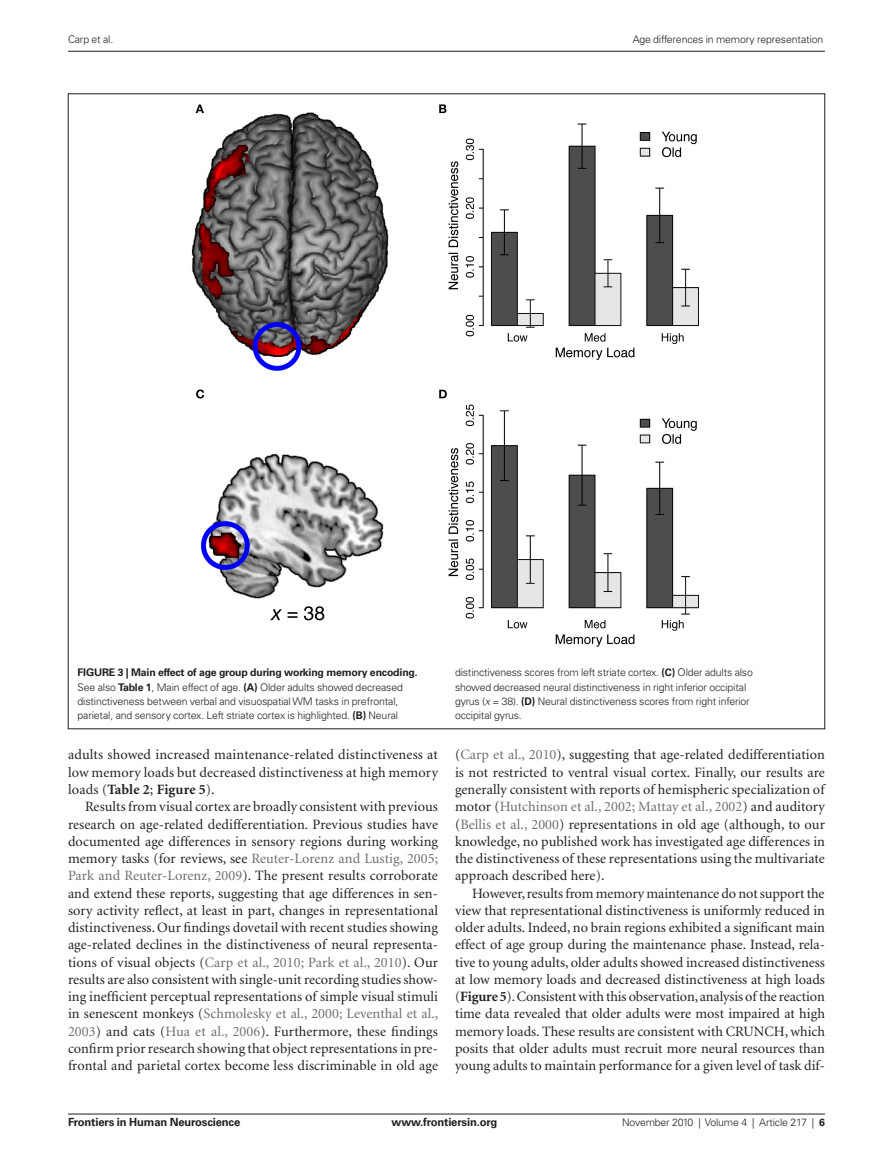
<style>
.page{position:relative;width:893px;height:1170px;background:#fff}
.page>*{position:absolute;margin:0;border:0;box-sizing:border-box;transform-origin:0 0}
.ART_tx{font:14.25px/17.2px "Minion";letter-spacing:.005em;color:#231f20;text-align:justify}
.ART_tx1{font:14.25px/17.2px "Minion";letter-spacing:.01em;color:#231f20;text-align:justify}
.t1{font:700 11.25px "Univers";letter-spacing:-.015em;color:#231f20}
.FIGURE_tx{font:300 10.5px/14.2px "Univers";letter-spacing:-.015em;color:#231f20}
.s1{font-weight:700}
.s2{font-style:italic}
.s3{color:#6c6d70}
</style>
<div class="page">
<hr style="left:68px;top:1113px;width:757px;height:1px;background:#231f20">
<hr style="left:68px;top:51px;width:757px;height:1px;background:#231f20">
<img style="left:191px;top:104px;width:507px;height:542px">
<p class="FIGURE_tx" style="left:68px;top:32px;width:47px">Carp et al.</p>
<p class="FIGURE_tx" style="left:633px;top:32px;width:192px">Age differences in memory representation</p>
<p class="FIGURE_tx" style="left:78px;top:665px;width:342px"><span class="s1">Figure 3 | Main effect of age group during working memory encoding.<br></span>See also <span class="s1">Table 1</span>, Main effect of age. <span class="s1">(A)</span> Older adults showed decreased distinctiveness between verbal and visuospatial WM tasks in prefrontal, parietal, and sensory cortex. Left striate cortex is highlighted. <span class="s1">(B)</span> Neural</p>
<p class="FIGURE_tx" style="left:455px;top:665px;width:299px">distinctiveness scores from left striate cortex. <span class="s1">(C)</span> Older adults also showed decreased neural distinctiveness in right inferior occipital gyrus (<span class="s2">x</span> = 38). <span class="s1">(D)</span> Neural distinctiveness scores from right inferior occipital gyrus.</p>
<p class="ART_tx1" style="left:68px;top:746px;width:371px">adults showed increased maintenance-related distinctiveness at low memory loads but decreased distinctiveness at high memory loads (<span class="s1">Table 2</span>; <span class="s1">Figure 5</span>).</p>
<p class="ART_tx" style="left:68px;top:798px;width:372px;text-indent:17px">Results from visual cortex are broadly consistent with previous research on age-related dedifferentiation. Previous studies have documented age differences in sensory regions during working memory tasks (for reviews, see <span class="s3">Reuter-Lorenz and Lustig, 2005; Park and Reuter-Lorenz, 2009</span>). The present results corroborate and extend these reports, suggesting that age differences in sen&shy;sory activity reflect, at least in part, changes in representational distinctiveness. Our findings dovetail with recent studies showing age-related declines in the distinctiveness of neural representa&shy;tions of visual objects (<span class="s3">Carp et al., 2010; Park et al., 2010</span>). Our results are also consistent with single-unit recording studies show&shy;ing inefficient perceptual representations of simple visual stimuli in senescent monkeys (<span class="s3">Schmolesky et al., 2000; Leventhal et al., 2003</span>) and cats (<span class="s3">Hua et al., 2006</span>). Furthermore, these findings confirm prior research showing that object representations in pre&shy;frontal and parietal cortex become less discriminable in old age</p>
<p class="ART_tx" style="left:455px;top:746px;width:371px">(<span class="s3">Carp et al., 2010</span>), suggesting that age-related dedifferentiation is not restricted to ventral visual cortex. Finally, our results are generally consistent with reports of hemispheric specialization of motor (<span class="s3">Hutchinson et al., 2002; Mattay et al., 2002</span>) and auditory (<span class="s3">Bellis et al., 2000</span>) representations in old age (although, to our knowledge, no published work has investigated age differences in the distinctiveness of these representations using the multivariate approach described here).</p>
<p class="ART_tx" style="left:455px;top:884px;width:371px;text-indent:17px">However, results from memory maintenance do not support the view that representational distinctiveness is uniformly reduced in older adults. Indeed, no brain regions exhibited a significant main effect of age group during the maintenance phase. Instead, rela&shy;tive to young adults, older adults showed increased distinctiveness at low memory loads and decreased distinctiveness at high loads (<span class="s1">Figure 5</span>). Consistent with this observation, analysis of the reaction time data revealed that older adults were most impaired at high memory loads. These results are consistent with CRUNCH, which posits that older adults must recruit more neural resources than young adults to maintain performance for a given level of task dif-</p>
<p class="t1" style="left:68px;top:1115px;width:174px">Frontiers in Human Neuroscience</p>
<p class="t1" style="left:392px;top:1115px;width:107px">www.frontiersin.org</p>
<p class="FIGURE_tx" style="left:622px;top:1115px;width:204px">November 2010 | Volume 4 | Article 217 | <span class="s1">6</span></p>
</div>
